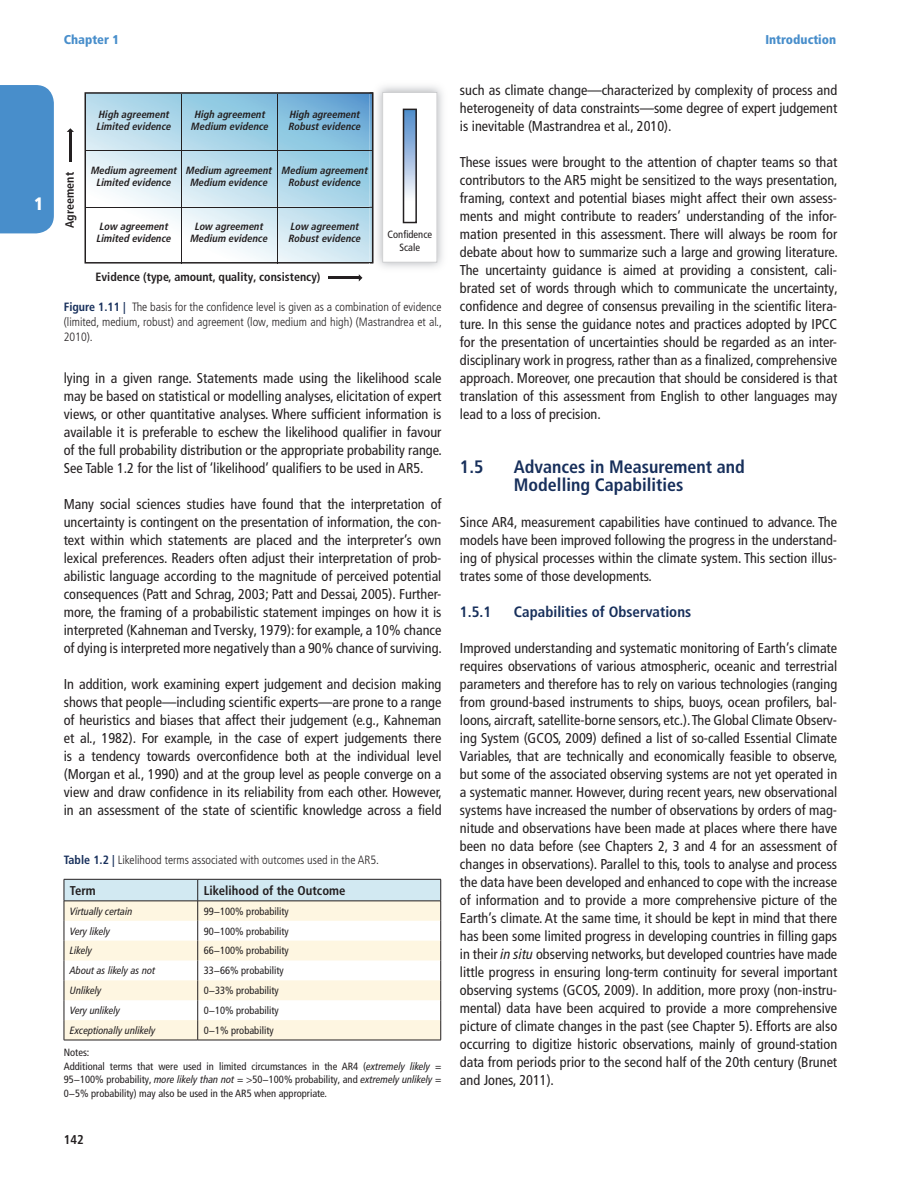
<style>
.page{position:relative;width:918px;height:1188px;background:#fff}
.page>*{position:absolute;margin:0;border:0;box-sizing:border-box;transform-origin:0 0}
.Subhead_1_1{font:700 condensed 18px/18px "Frutiger LT Pro";color:#172f5b}
.t1{font:900 condensed 18px "Frutiger LT Pro";color:#fff}
.Subhead_1_1_1{font:700 condensed 15px "Frutiger LT Pro";color:#172f5b}
.Body{font:condensed 14.25px/18px "Frutiger LT Pro";color:#231f20;text-align:justify}
.t2{font:700 condensed 12.75px "Frutiger LT Pro";color:#231f20}
.t3{font:900 condensed 12.75px "Frutiger LT Pro";color:#488ecb}
.Figure_Caption{font:300 condensed 12px/15px "Frutiger LT Pro";color:#231f20;text-align:justify}
.t4{font:700 condensed 12px "Frutiger LT Pro";color:#231f20}
.t5{font:condensed 10.5px/13.5px "Frutiger LT Pro";color:#231f20;text-align:center}
.t6{font:italic 700 condensed 10.5px/12.6px "Frutiger LT Pro";color:#231f20;text-align:center}
.t7{font:italic condensed 10.5px "Frutiger LT Pro";color:#231f20}
.s1{font-weight:700;color:#172f5b}
.s2{font-style:italic}
</style>
<div class="page">
<div style="left:0;top:85px;width:54px;height:148px;background:#488ecb"></div>
<svg style="left:85px;top:92px;width:285px;height:172px"></svg>
<hr style="left:181px;top:94px;width:1px;height:170px;background:#231f20">
<hr style="left:277px;top:94px;width:1px;height:170px;background:#231f20">
<hr style="left:85px;top:150px;width:288px;height:1px;background:#231f20">
<hr style="left:85px;top:207px;width:288px;height:1px;background:#231f20">
<img style="left:370px;top:92px;width:3px;height:172px">
<svg style="left:382px;top:92px;width:55px;height:171px"></svg>
<hr style="left:328px;top:276px;width:31px;height:3px;background:#231f20">
<svg style="left:359px;top:274px;width:3px;height:7px"></svg>
<hr style="left:69px;top:131px;width:3px;height:31px;background:#231f20">
<svg style="left:67px;top:128px;width:7px;height:4px"></svg>
<hr style="left:198px;top:1040px;width:243px;height:1px;background:#231f20">
<hr style="left:64px;top:1040px;width:134px;height:1px;background:#231f20">
<svg style="left:64px;top:879px;width:377px;height:161px"></svg>
<hr style="left:198px;top:901px;width:243px;height:1px;background:#231f20">
<p class="t1" style="left:34px;top:193px;width:11px">1</p>
<p class="t3" style="left:64px;top:32px;width:57px">Chapter 1</p>
<p class="t3" style="left:765px;top:32px;width:72px">Introduction</p>
<p class="t4" style="left:63px;top:228px;width:57px;rotate:-90deg">Agreement</p>
<p class="t6" style="left:97px;top:108px;width:76px;text-align:left">High agreement<br>Limited evidence</p>
<p class="t6" style="left:191px;top:108px;width:79px">High agreement<br>Medium evidence</p>
<p class="t6" style="left:289px;top:108px;width:74px;text-align:left">High agreement<br>Robust evidence</p>
<p class="t6" style="left:282px;top:164px;width:88px">Medium agreement<br>Robust evidence</p>
<p class="t6" style="left:91px;top:164px;width:88px">Medium agreement<br>Limited evidence</p>
<p class="t6" style="left:97px;top:220px;width:76px">Low agreement<br>Limited evidence</p>
<p class="t6" style="left:190px;top:220px;width:79px">Low agreement<br>Medium evidence</p>
<p class="t6" style="left:289px;top:220px;width:74px;text-align:left">Low agreement<br>Robust evidence</p>
<p class="t4" style="left:95px;top:270px;width:227px">Evidence (type, amount, quality, consistency)</p>
<p class="t6" style="left:186px;top:164px;width:88px">Medium agreement<br>Medium evidence</p>
<p class="t5" style="left:388px;top:229px;width:46px;line-height:12.6px">Confidence<br>Scale</p>
<p class="Figure_Caption" style="left:64px;top:299px;width:380px"><span class="s1">Figure 1.11 |</span> The basis for the confidence level is given as a combination of evidence (limited, medium, robust) and agreement (low, medium and high) (Mastrandrea et al., 2010).</p>
<p class="Body" style="left:64px;top:369px;width:380px">lying in a given range. Statements made using the likelihood scale may be based on statistical or modelling analyses, elicitation of expert views, or other quantitative analyses. Where sufficient information is available it is preferable to eschew the likelihood qualifier in favour of the full probability distribution or the appropriate probability range.<br>See Table 1.2 for the list of ‘likelihood’ qualifiers to be used in AR5.</p>
<p class="Body" style="left:64px;top:495px;width:380px">Many social sciences studies have found that the interpretation of uncertainty is contingent on the presentation of information, the con&shy;text within which statements are placed and the interpreter’s own lexical preferences. Readers often adjust their interpretation of prob&shy;abilistic language according to the magnitude of perceived potential consequences (Patt and Schrag, 2003; Patt and Dessai, 2005). Further&shy;more, the framing of a probabilistic statement impinges on how it is interpreted (Kahneman and Tversky, 1979): for example, a 10% chance of dying is interpreted more negatively than a 90% chance of surviving.</p>
<p class="Body" style="left:64px;top:675px;width:380px">In addition, work examining expert judgement and decision making shows that people—including scientific experts—are prone to a range of heuristics and biases that affect their judgement (e.g., Kahneman et al., 1982). For example, in the case of expert judgements there is a tendency towards overconfidence both at the individual level (Morgan et al., 1990) and at the group level as people converge on a view and draw confidence in its reliability from each other. However, in an assessment of the state of scientific knowledge across a field</p>
<p class="Figure_Caption" style="left:64px;top:852px;width:317px"><span class="s1">Table 1.2 |</span> Likelihood terms associated with outcomes used in the AR5.</p>
<p class="t2" style="left:70px;top:883px;width:27px">Term</p>
<p class="t2" style="left:204px;top:883px;width:143px">Likelihood of the Outcome</p>
<p class="t7" style="left:70px;top:905px;width:64px">Virtually certain</p>
<p class="t5" style="left:204px;top:904px;width:87px">99−100% probability</p>
<p class="t7" style="left:70px;top:925px;width:42px">Very likely</p>
<p class="t5" style="left:204px;top:924px;width:87px">90−100% probability</p>
<p class="t7" style="left:70px;top:945px;width:24px">Likely</p>
<p class="t5" style="left:204px;top:944px;width:87px">66−100% probability</p>
<p class="t7" style="left:70px;top:965px;width:87px">About as likely as not</p>
<p class="t5" style="left:204px;top:964px;width:82px">33−66% probability</p>
<p class="t7" style="left:70px;top:984px;width:33px">Unlikely</p>
<p class="t5" style="left:204px;top:984px;width:77px">0−33% probability</p>
<p class="t7" style="left:70px;top:1004px;width:52px">Very unlikely</p>
<p class="t5" style="left:204px;top:1004px;width:77px">0−10% probability</p>
<p class="t7" style="left:70px;top:1024px;width:87px">Exceptionally unlikely</p>
<p class="t5" style="left:204px;top:1024px;width:72px">0−1% probability</p>
<p class="t5" style="left:64px;top:1046px;width:27px">Notes:</p>
<p class="t5" style="left:64px;top:1060px;width:379px;text-align:justify">Additional terms that were used in limited circumstances in the AR4 (<span class="s2">extremely likely</span> = 95−100% probability, <span class="s2">more likely than not</span> = &gt;50−100% probability, and <span class="s2">extremely unlikely</span> = 0−5% probability) may also be used in the AR5 when appropriate.</p>
<p class="t2" style="left:64px;top:1132px;width:21px">142</p>
<p class="Body" style="left:460px;top:81px;width:379px">such as climate change—characterized by complexity of process and heterogeneity of data constraints—some degree of expert judgement is inevitable (Mastrandrea et al., 2010).</p>
<p class="Body" style="left:460px;top:153px;width:379px">These issues were brought to the attention of chapter teams so that contributors to the AR5 might be sensitized to the ways presentation, framing, context and potential biases might affect their own assess&shy;ments and might contribute to readers’ understanding of the infor&shy;mation presented in this assessment. There will always be room for debate about how to summarize such a large and growing literature.<br>The uncertainty guidance is aimed at providing a consistent, cali&shy;brated set of words through which to communicate the uncertainty, confidence and degree of consensus prevailing in the scientific litera&shy;ture. In this sense the guidance notes and practices adopted by IPCC for the presentation of uncertainties should be regarded as an inter&shy;disciplinary work in progress, rather than as a finalized, comprehensive approach. Moreover, one precaution that should be considered is that translation of this assessment from English to other languages may lead to a loss of precision.</p>
<p class="Subhead_1_1" style="left:460px;top:458px;width:25px">1.5</p>
<p class="Subhead_1_1" style="left:514px;top:458px;width:232px">Advances in Measurement and<br>Modelling Capabilities</p>
<p class="Body" style="left:460px;top:513px;width:379px">Since AR4, measurement capabilities have continued to advance. The models have been improved following the progress in the understand&shy;ing of physical processes within the climate system. This section illus&shy;trates some of those developments.</p>
<p class="Subhead_1_1_1" style="left:460px;top:603px;width:33px">1.5.1</p>
<p class="Subhead_1_1_1" style="left:514px;top:603px;width:179px">Capabilities of Observations</p>
<p class="Body" style="left:460px;top:639px;width:379px">Improved understanding and systematic monitoring of Earth’s climate requires observations of various atmospheric, oceanic and terrestrial parameters and therefore has to rely on various technologies (ranging from ground-based instruments to ships, buoys, ocean profilers, bal&shy;loons, aircraft, satellite-borne sensors, etc.). The Global Climate Observ&shy;ing System (GCOS, 2009) defined a list of so-called Essential Climate Variables, that are technically and economically feasible to observe, but some of the associated observing systems are not yet operated in a systematic manner. However, during recent years, new observational systems have increased the number of observations by orders of mag&shy;nitude and observations have been made at places where there have been no data before (see Chapters 2, 3 and 4 for an assessment of changes in observations). Parallel to this, tools to analyse and process the data have been developed and enhanced to cope with the increase of information and to provide a more comprehensive picture of the Earth’s climate. At the same time, it should be kept in mind that there has been some limited progress in developing countries in filling gaps in their <span class="s2">in situ</span> observing networks, but developed countries have made little progress in ensuring long-term continuity for several important observing systems (GCOS, 2009). In addition, more proxy (non-instru&shy;mental) data have been acquired to provide a more comprehensive picture of climate changes in the past (see Chapter 5). Efforts are also occurring to digitize historic observations, mainly of ground-station data from periods prior to the second half of the 20th century (Brunet and Jones, 2011).</p>
</div>
